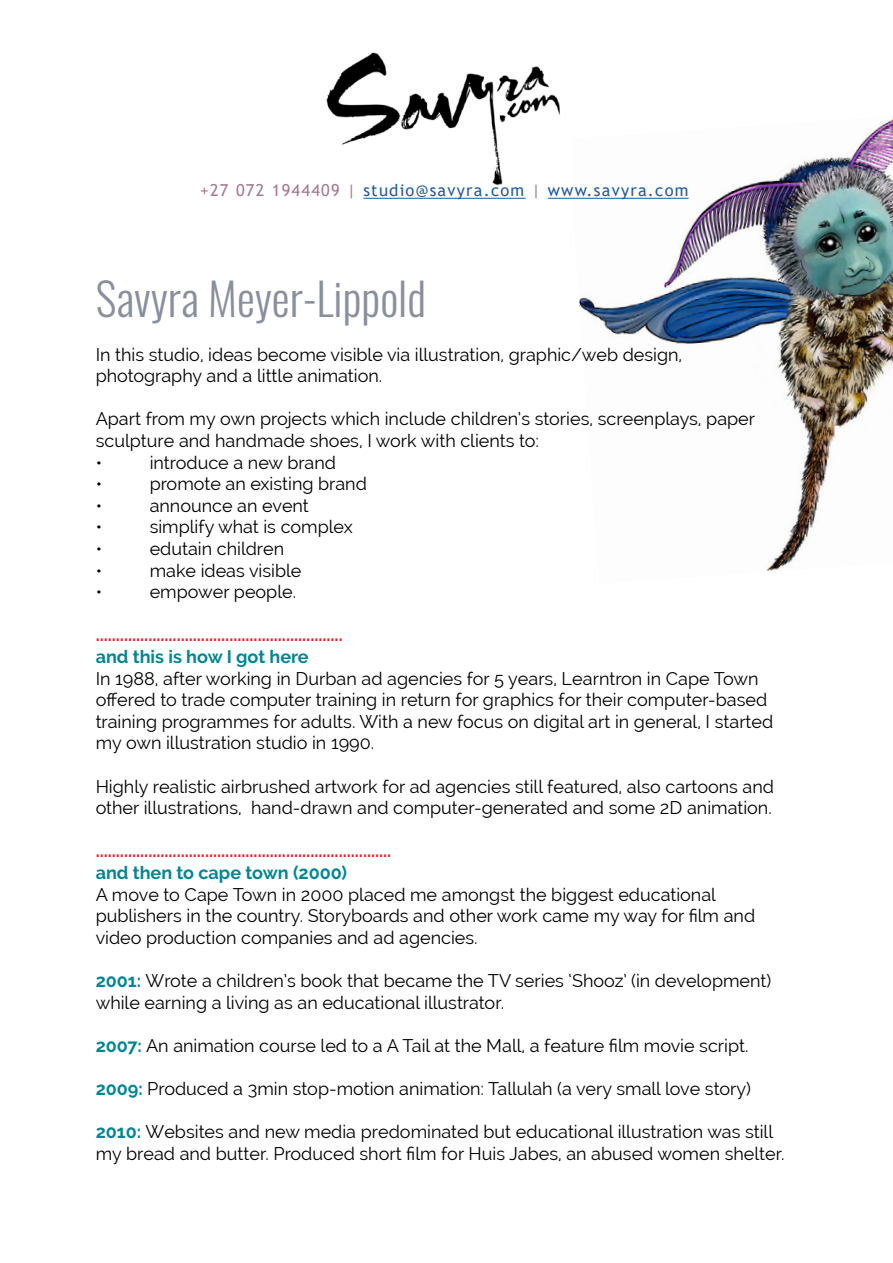
<style>
.page{position:relative;width:893px;height:1263px;background:#fff}
.page>*{position:absolute;margin:0;border:0;box-sizing:border-box;transform-origin:0 0}
.t1{font:300 45px "Oswald";color:#898f9d}
.t2{font:18px/21.6px "Raleway";color:#000}
.t3{font:700 18px "Raleway";color:#ed2124}
.t4{font:700 18px "Raleway";color:#008793}
.t5{font:16.5px "Trebuchet MS";letter-spacing:.075em;color:#215e9e}
.s1{color:#a67a91}
.s2{font-weight:700;color:#008793}
</style>
<div class="page">
<img style="left:572px;top:119px;width:321px;height:452px">
<img style="left:326px;top:52px;width:246px;height:146px">
<hr style="left:363px;top:198px;width:163px;height:1px;background:#215e9e">
<hr style="left:548px;top:198px;width:141px;height:1px;background:#215e9e">
<p class="t5" style="left:200px;top:180px;width:490px"><span class="s1">+27 072 1944409 |</span> studio@savyra.com <span class="s1">|</span> www.savyra.com</p>
<h1 class="t1" style="left:96px;top:259px;width:332px">Savyra Meyer-Lippold</h1>
<p class="t2" style="left:96px;top:343px;width:588px">In this studio, ideas become visible via illustration, graphic/web design, photography and a little animation.</p>
<p class="t2" style="left:96px;top:408px;width:661px">Apart from my own projects which include children’s stories, screenplays, paper sculpture and handmade shoes, I work with clients to:<br>•</p>
<p class="t2" style="left:150px;top:451px;width:188px">introduce a new brand</p>
<p class="t2" style="left:96px;top:473px;width:8px">•</p>
<p class="t2" style="left:150px;top:473px;width:219px">promote an existing brand</p>
<p class="t2" style="left:96px;top:495px;width:8px">•</p>
<p class="t2" style="left:150px;top:495px;width:161px">announce an event</p>
<p class="t2" style="left:96px;top:516px;width:8px">•</p>
<p class="t2" style="left:150px;top:516px;width:205px">simplify what is complex</p>
<p class="t2" style="left:96px;top:538px;width:8px">•</p>
<p class="t2" style="left:150px;top:538px;width:136px">edutain children</p>
<p class="t2" style="left:96px;top:559px;width:8px">•</p>
<p class="t2" style="left:150px;top:559px;width:153px">make ideas visible</p>
<p class="t2" style="left:96px;top:581px;width:8px">•</p>
<p class="t2" style="left:150px;top:581px;width:148px">empower people.</p>
<p class="t3" style="left:96px;top:625px;width:249px">.............................................................</p>
<p class="t4" style="left:96px;top:646px;width:214px">and this is how I got here</p>
<p class="t2" style="left:96px;top:667px;width:679px">In 1988, after working in Durban ad agencies for 5 years, Learntron in Cape Town offered to trade computer training in return for graphics for their computer-based training programmes for adults. With a new focus on digital art in general, I started my own illustration studio in 1990.</p>
<p class="t2" style="left:96px;top:775px;width:680px">Highly realistic airbrushed artwork for ad agencies still featured, also cartoons and other illustrations, hand-drawn and computer-generated and some 2D animation.</p>
<p class="t3" style="left:96px;top:841px;width:297px">.........................................................................</p>
<p class="t4" style="left:96px;top:862px;width:253px">and then to cape town (2000)</p>
<p class="t2" style="left:96px;top:883px;width:661px">A move to Cape Town in 2000 placed me amongst the biggest educational publishers in the country. Storyboards and other work came my way for film and video production companies and ad agencies.</p>
<p class="t2" style="left:96px;top:970px;width:677px"><span class="s2">2001:</span> Wrote a children’s book that became the TV series ‘Shooz’ (in development) while earning a living as an educational illustrator.</p>
<p class="t2" style="left:96px;top:1035px;width:654px"><span class="s2">2007:</span> An animation course led to a A Tail at the Mall, a feature film movie script.</p>
<p class="t2" style="left:96px;top:1078px;width:657px"><span class="s2">2009:</span> Produced a 3min stop-motion animation: Tallulah (a very small love story)</p>
<p class="t2" style="left:96px;top:1121px;width:690px"><span class="s2">2010:</span> Websites and new media predominated but educational illustration was still my bread and butter. Produced short film for Huis Jabes, an abused women shelter.</p>
</div>
